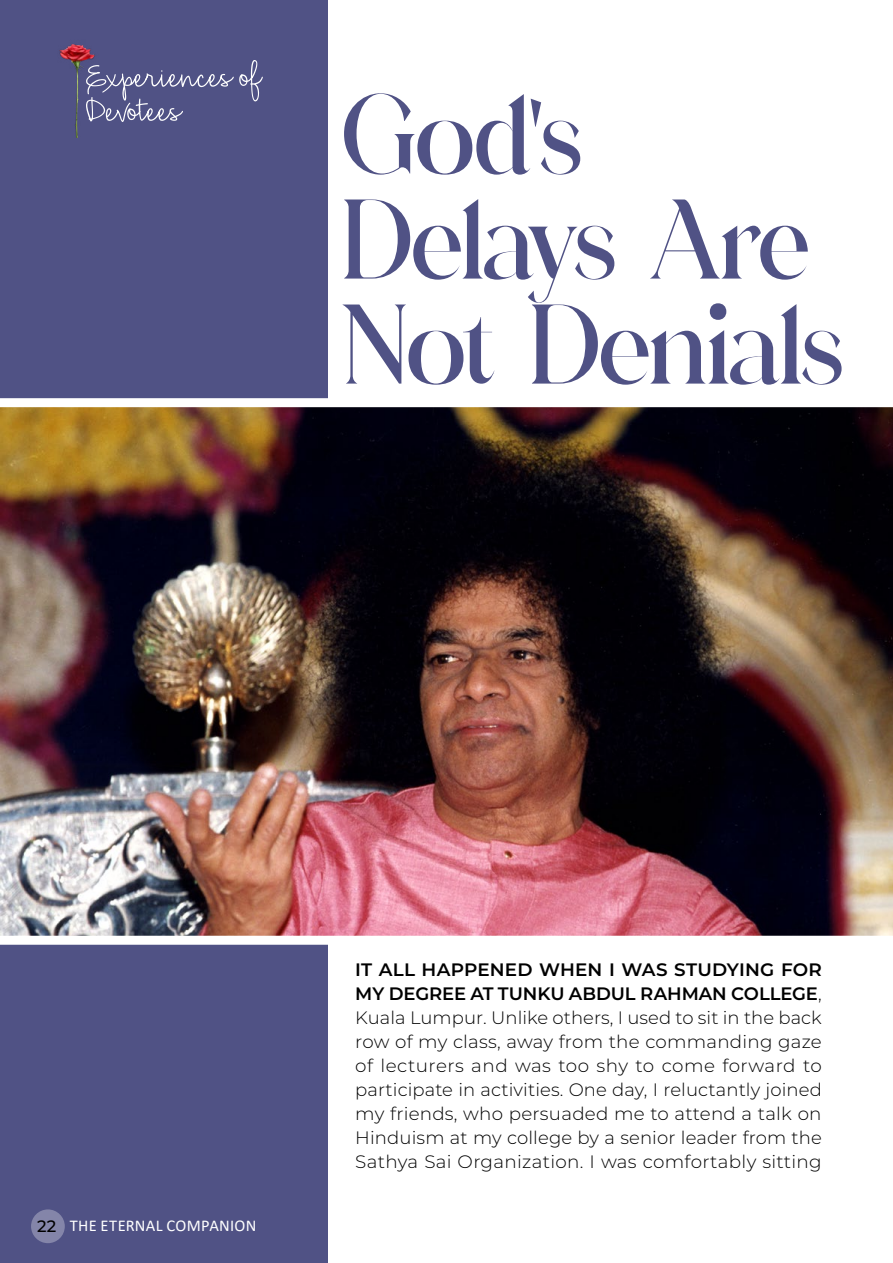
<style>
.page{position:relative;width:893px;height:1263px;background:#fff}
.page>*{position:absolute;margin:0;border:0;box-sizing:border-box;transform-origin:0 0}
.t1{font:109.5px/105px "Adorage";letter-spacing:-.02em;color:#505285}
.t2{font:300 18px/24px "Montserrat";letter-spacing:.015em;color:#000;text-align:justify}
.t3{font:16.5px "Calibri";letter-spacing:.02em;color:#fff}
.s1{font-family:"Montserrat";font-weight:500;color:#000}
.s2{font-weight:600}
</style>
<div class="page">
<div style="left:0;top:0;width:328px;height:1263px;background:#505285"></div>
<img style="left:59px;top:44px;width:36px;height:93px">
<svg style="left:86px;top:60px;width:177px;height:62px"></svg>
<img style="left:0;top:398px;width:893px;height:547px">
<div style="left:31px;top:1209px;width:34px;height:34px;background:#8485a9;border-radius:50%"></div>
<h1 class="t1" style="left:342px;top:82px;width:504px">God's<br>Delays Are<br>Not Denials</h1>
<p class="t3" style="left:37px;top:1214px;width:221px"><span class="s1">22</span> THE ETERNAL COMPANION</p>
<p class="t2" style="left:355px;top:957px;width:468px"><span class="s2">IT ALL HAPPENED WHEN I WAS STUDYING FOR MY DEGREE AT TUNKU ABDUL RAHMAN COLLEGE</span>, Kuala Lumpur. Unlike others, I used to sit in the back row of my class, away from the commanding gaze of lecturers and was too shy to come forward to participate in activities. One day, I reluctantly joined my friends, who persuaded me to attend a talk on Hinduism at my college by a senior leader from the Sathya Sai Organization. I was comfortably sitting</p>
</div>
